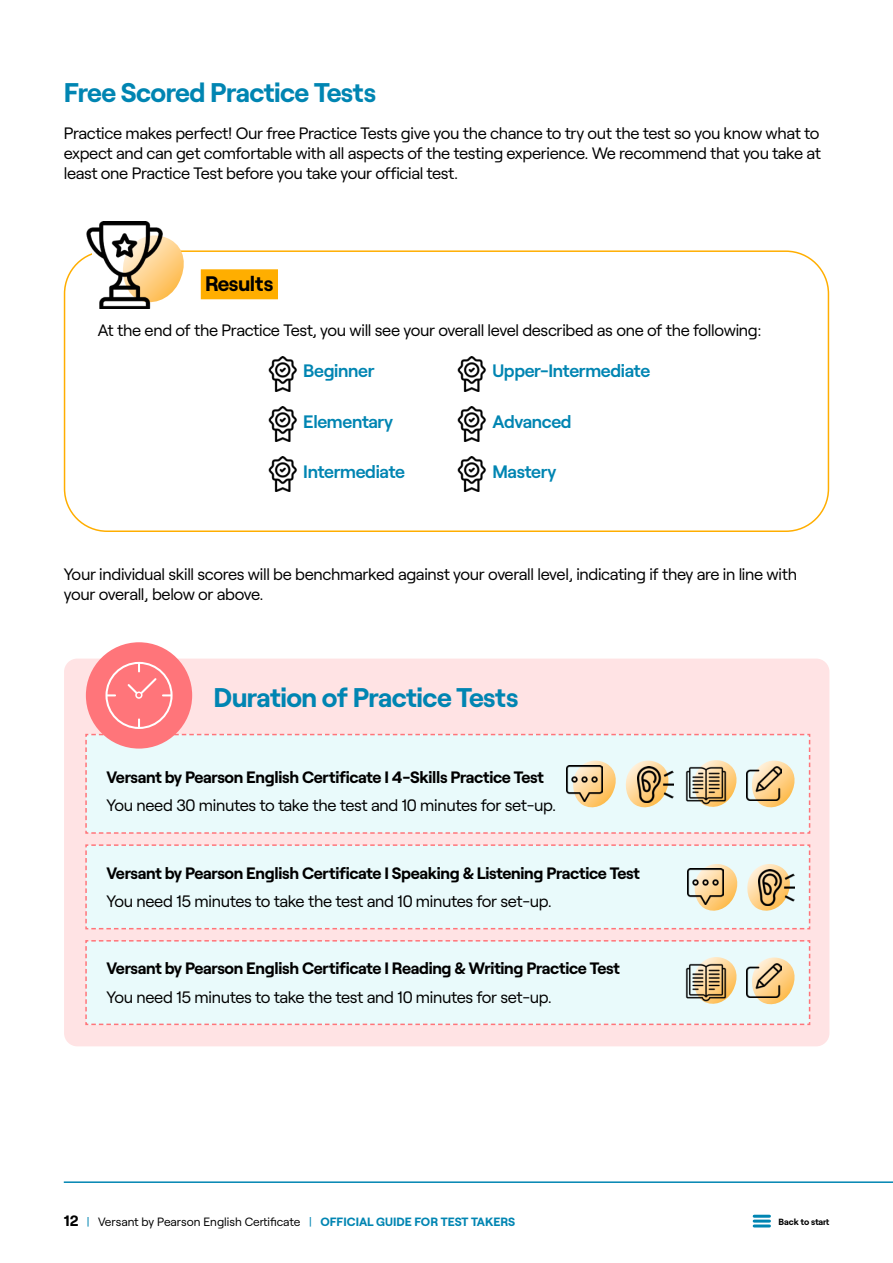
<style>
.page{position:relative;width:893px;height:1263px;background:#fff}
.page>*{position:absolute;margin:0;border:0;box-sizing:border-box;transform-origin:0 0}
.t1{font:700 27px "Roobert";letter-spacing:-.02em;color:#0085b2}
.t2{font:700 21px "Roobert";letter-spacing:-.02em;color:#000}
.t3{font:600 18px "Roobert";letter-spacing:-.02em;color:#0085b2}
.t4{font:16.5px/19.8px "Roobert";letter-spacing:-.02em;color:#000;text-align:justify}
.t5{font:700 16.5px "Roobert";letter-spacing:-.02em;color:#000}
.t6{font:12px "Roobert";color:#000}
.t7{font:700 9px "Roobert";letter-spacing:-.01em;color:#000}
.s1{font-weight:700;font-size:15px}
.s2{color:#0085b2}
.s3{font-weight:700;color:#0085b2}
</style>
<div class="page">
<hr style="left:754px;top:1215px;width:15px;height:3px;background:#0085b2">
<hr style="left:754px;top:1219px;width:15px;height:3px;background:#0085b2">
<hr style="left:754px;top:1224px;width:15px;height:3px;background:#0085b2">
<hr style="left:64px;top:1181px;width:829px;height:2px;background:#0085b2">
<div style="left:64px;top:250px;width:765px;height:282px;border:2px solid #ffae00;border-radius:43px"></div>
<div style="left:201px;top:269px;width:77px;height:30px;background:#ffae00"></div>
<img style="left:268px;top:356px;width:29px;height:36px">
<img style="left:268px;top:407px;width:29px;height:35px">
<img style="left:268px;top:457px;width:29px;height:35px">
<img style="left:457px;top:356px;width:29px;height:36px">
<img style="left:457px;top:407px;width:29px;height:35px">
<img style="left:457px;top:457px;width:29px;height:35px">
<svg style="left:168px;top:238px;width:20px;height:58px"></svg>
<img style="left:81px;top:222px;width:87px;height:87px">
<div style="left:64px;top:658px;width:765px;height:388px;background:#ffe3e4;border-radius:13px"></div>
<div style="left:86px;top:642px;width:106px;height:106px;background:#ff757a;border-radius:50%"></div>
<svg style="left:85px;top:662px;width:725px;height:172px"></svg>
<img style="left:566px;top:765px;width:36px;height:36px">
<svg style="left:85px;top:940px;width:725px;height:85px;background:#e8f3f2"></svg>
<img style="left:747px;top:963px;width:34px;height:35px">
<svg style="left:85px;top:844px;width:725px;height:85px;background:#e8f3f2"></svg>
<img style="left:688px;top:868px;width:36px;height:37px">
<h1 class="t1" style="left:64px;top:72px;width:314px">Free Scored Practice Tests</h1>
<p class="t4" style="left:64px;top:122px;width:759px">Practice makes perfect! Our free Practice Tests give you the chance to try out the test so you know what to expect and can get comfortable with all aspects of the testing experience. We recommend that you take at least one Practice Test before you take your official test.</p>
<p class="t2" style="left:205px;top:267px;width:70px">Results</p>
<p class="t4" style="left:98px;top:319px;width:665px">At the end of the Practice Test, you will see your overall level described as one of the following:</p>
<p class="t3" style="left:303px;top:357px;width:73px">Beginner</p>
<p class="t3" style="left:303px;top:407px;width:91px">Elementary</p>
<p class="t3" style="left:303px;top:457px;width:103px">Intermediate</p>
<p class="t3" style="left:492px;top:357px;width:159px">Upper-Intermediate</p>
<p class="t3" style="left:492px;top:407px;width:81px">Advanced</p>
<p class="t3" style="left:492px;top:457px;width:65px">Mastery</p>
<p class="t4" style="left:64px;top:563px;width:735px">Your individual skill scores will be benchmarked against your overall level, indicating if they are in line with your overall, below or above.</p>
<h1 class="t1" style="left:213px;top:676px;width:307px">Duration of Practice Tests</h1>
<p class="t5" style="left:107px;top:764px;width:439px">Versant by Pearson English Certificate I 4-Skills Practice Test</p>
<p class="t4" style="left:107px;top:794px;width:451px">You need 30 minutes to take the test and 10 minutes for set-up.</p>
<p class="t5" style="left:107px;top:860px;width:535px">Versant by Pearson English Certificate I Speaking &amp; Listening Practice Test</p>
<p class="t4" style="left:107px;top:890px;width:447px">You need 15 minutes to take the test and 10 minutes for set-up.</p>
<p class="t5" style="left:107px;top:956px;width:515px">Versant by Pearson English Certificate I Reading &amp; Writing Practice Test</p>
<p class="t4" style="left:107px;top:986px;width:447px">You need 15 minutes to take the test and 10 minutes for set-up.</p>
<p class="t6" style="left:64px;top:1213px;width:453px"><span class="s1">12</span> <span class="s2">|</span> Versant by Pearson English Certificate <span class="s2">|</span> <span class="s3">OFFICIAL GUIDE FOR TEST TAKERS</span></p>
<p class="t7" style="left:779px;top:1214px;width:52px">Back to start</p>
</div>
